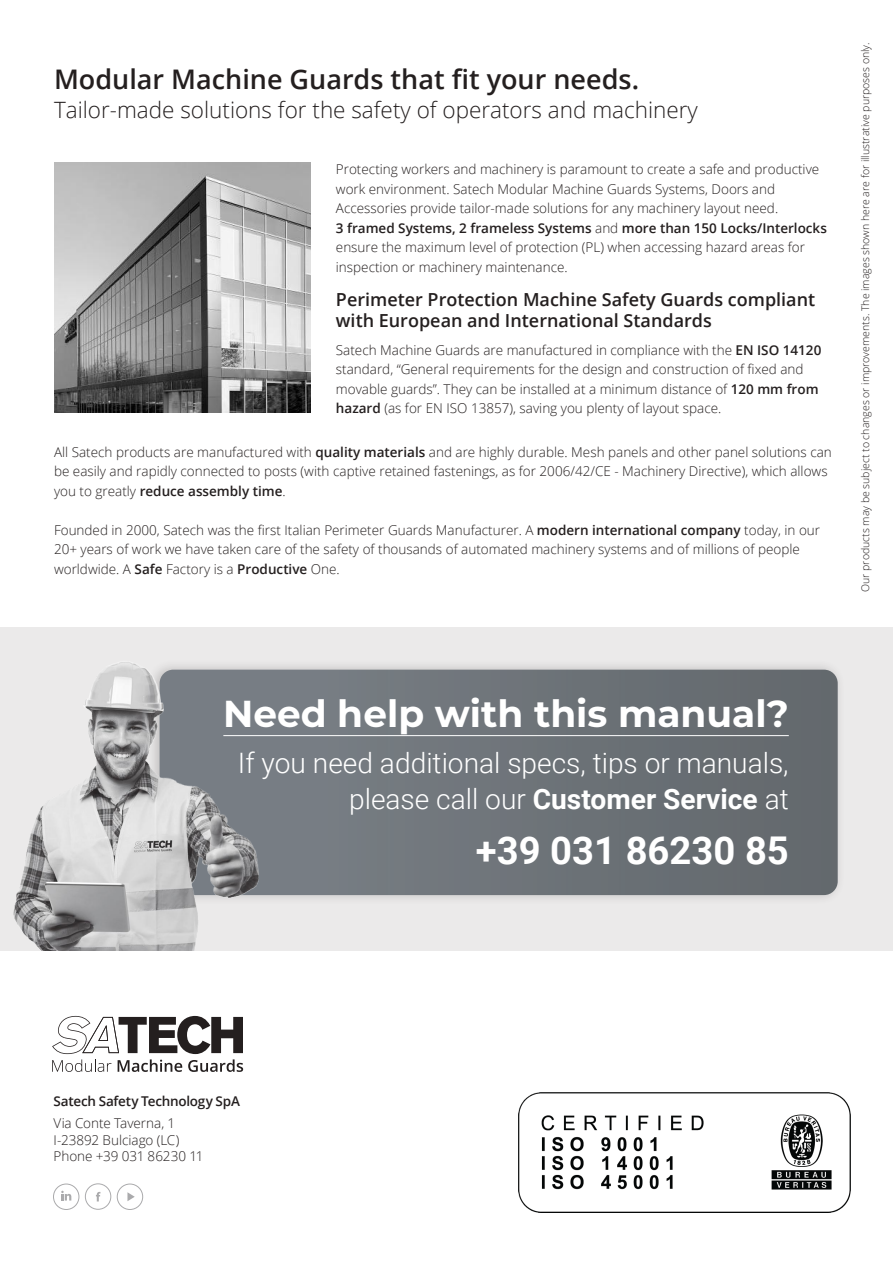
<style>
.page{position:relative;width:893px;height:1263px;background:#fff}
.page>*{position:absolute;margin:0;border:0;box-sizing:border-box;transform-origin:0 0}
.t1{font:700 38.25px "Roboto";color:#fff}
.t2{font:700 37.5px "Montserrat";color:#fff}
.t3{font:300 28.2px/36px "Roboto";color:#fff;text-align:right}
.t4{font:600 27px "Open Sans";color:#241f1f}
.t5{font:300 22.5px "Open Sans";color:#241f1f}
.t6{font:600 18px/21px "Open Sans";color:#241f1f}
.t7{font:300 13.5px/19.5px "Open Sans";color:#241f1f}
.t8{font:600 13.5px "Open Sans";letter-spacing:-.02em;color:#241f1f}
.t9{font:300 10.5px "Open Sans";color:#241f1f}
.s1{font-weight:600}
.s2{font-weight:700}
</style>
<div class="page">
<div style="left:0;top:627px;width:893px;height:323px;background:#ebeaea"></div>
<div style="left:146px;top:659px;width:699px;height:247px;background:#241f1f;opacity:.3"></div>
<div style="left:160px;top:670px;width:678px;height:225px;background:#6c7278;border-radius:14px"></div>
<img style="left:13px;top:659px;width:272px;height:291px">
<hr style="left:223px;top:735px;width:566px;height:1px;background:#fff">
<img style="left:54px;top:162px;width:257px;height:251px">
<div style="left:85px;top:1183px;width:26px;height:26px;border:1px solid #aaaaac;border-radius:50%"></div>
<svg style="left:96px;top:1192px;width:4px;height:9px"></svg>
<div style="left:117px;top:1184px;width:26px;height:26px;border:1px solid #aaaaac;border-radius:50%"></div>
<svg style="left:127px;top:1192px;width:8px;height:9px"></svg>
<div style="left:53px;top:1184px;width:26px;height:26px;border:1px solid #aaaaac;border-radius:50%"></div>
<svg style="left:61px;top:1191px;width:10px;height:9px"></svg>
<svg style="left:52px;top:1016px;width:191px;height:56px"></svg>
<img style="left:518px;top:1093px;width:333px;height:120px">
<h3 class="t4" style="left:54px;top:60px;width:587px">Modular Machine Guards that fit your needs.</h3>
<h3 class="t5" style="left:54px;top:94px;width:645px">Tailor-made solutions for the safety of operators and machinery</h3>
<p class="t7" style="left:336px;top:159px;width:492px">Protecting workers and machinery is paramount to create a safe and productive work environment. Satech Modular Machine Guards Systems, Doors and Accessories provide tailor-made solutions for any machinery layout need.<br><span class="s1">3 framed Systems, 2 frameless Systems</span> and <span class="s1">more than 150 Locks/Interlocks </span>ensure the maximum level of protection (PL) when accessing hazard areas for inspection or machinery maintenance.</p>
<h3 class="t6" style="left:336px;top:288px;width:481px">Perimeter Protection Machine Safety Guards compliant with European and International Standards</h3>
<p class="t7" style="left:336px;top:339px;width:487px">Satech Machine Guards are manufactured in compliance with the <span class="s1">EN ISO 14120 </span>standard, “General requirements for the design and construction of fixed and movable guards”. They can be installed at a minimum distance of <span class="s1">120 mm from hazard</span> (as for EN ISO 13857), saving you plenty of layout space.</p>
<p class="t7" style="left:54px;top:442px;width:779px">All Satech products are manufactured with <span class="s1">quality materials</span> and are highly durable. Mesh panels and other panel solutions can be easily and rapidly connected to posts (with captive retained fastenings, as for 2006/42/CE - Machinery Directive), which allows you to greatly <span class="s1">reduce assembly time</span>.</p>
<p class="t7" style="left:54px;top:520px;width:768px">Founded in 2000, Satech was the first Italian Perimeter Guards Manufacturer. A <span class="s1">modern international company</span> today, in our<br>20+ years of work we have taken care of the safety of thousands of automated machinery systems and of millions of people worldwide. A <span class="s1">Safe</span> Factory is a <span class="s1">Productive</span> One.</p>
<p class="t9" style="left:858px;top:592px;width:551px;rotate:-90deg">Our products may be subject to changes or improvements. The images shown here are for illustrative purposes only.</p>
<h2 class="t2" style="left:223px;top:686px;width:567px">Need help with this manual?</h2>
<h3 class="t3" style="left:238px;top:743px;width:552px">If you need additional specs, tips or manuals, please call our <span class="s2">Customer Service</span> at</h3>
<h1 class="t1" style="left:476px;top:823px;width:314px">+39 031 86230 85</h1>
<p class="t8" style="left:54px;top:1091px;width:188px">Satech Safety Technology SpA</p>
<p class="t7" style="left:54px;top:1115px;width:152px;line-height:16.2px">Via Conte Taverna, 1<br>I-23892 Bulciago (LC)<br>Phone +39 031 86230 11</p>
</div>
